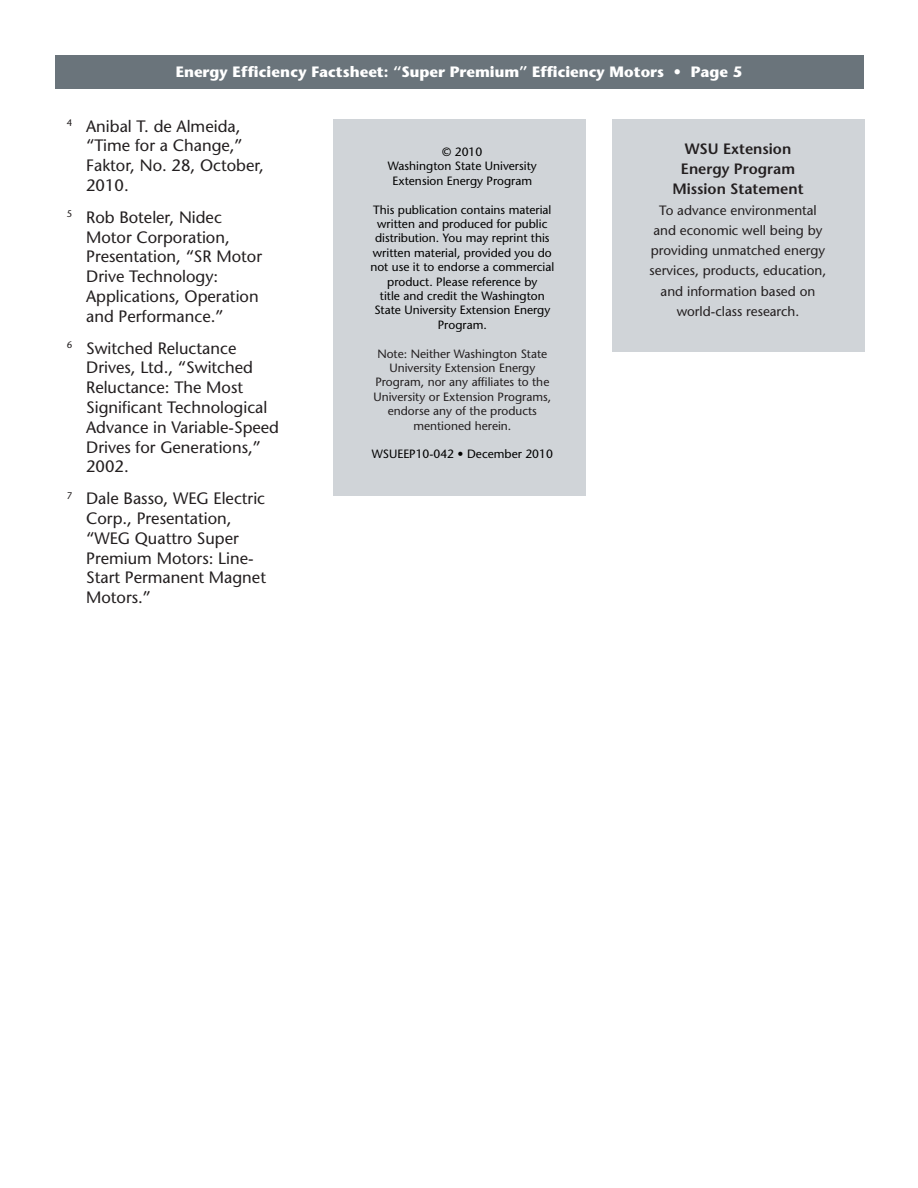
<style>
.page{position:relative;width:918px;height:1188px;background:#fff}
.page>*{position:absolute;margin:0;border:0;box-sizing:border-box;transform-origin:0 0}
._11pt_Stone_Sans_-_I{font:500 16.5px/19.8px "Stone Sans Std";color:#231f20}
.t1{font:700 15px "Stone Sans Std";color:#fff}
._11_pt_Body_-_Stone{font:600 15px "Stone Sans Std";color:#231f20}
._11_pt_Body_-_Stone-2{font:500 13.5px/20.2px "Stone Sans Std";color:#231f20;text-align:center}
._11_pt_Body_-_Stone-3{font:500 12px/14.4px "Stone Sans Std";color:#000;text-align:center}
._11_pt_Body_-_Stone-4{font:500 12px/14.4px "Stone Sans Std";color:#231f20;text-align:center}
</style>
<div class="page">
<div style="left:55px;top:56px;width:808px;height:33px;background:#6a747b"></div>
<div style="left:333px;top:119px;width:252px;height:377px;background:#d0d4d8"></div>
<div style="left:612px;top:119px;width:253px;height:233px;background:#d0d4d8"></div>
<p class="t1" style="left:176px;top:63px;width:568px">Energy Efficiency Factsheet: “Super Premium” Efficiency Motors • Page 5</p>
<p class="_11pt_Stone_Sans_-_I" style="left:86px;top:116px;width:179px;text-indent:-20px"><sup>4</sup> Anibal T. de Almeida, “Time for a Change,”<br>Faktor, No. 28, October,<br>2010.</p>
<p class="_11pt_Stone_Sans_-_I" style="left:86px;top:207px;width:177px;text-indent:-20px"><sup>5</sup> Rob Boteler, Nidec<br>Motor Corporation,<br>Presentation, “SR Motor<br>Drive Technology:<br>Applications, Operation and Performance.”</p>
<p class="_11pt_Stone_Sans_-_I" style="left:86px;top:338px;width:194px;text-indent:-20px"><sup>6</sup> Switched Reluctance<br>Drives, Ltd., “Switched<br>Reluctance: The Most<br>Significant Technological<br>Advance in Variable-Speed<br>Drives for Generations,”<br>2002.</p>
<p class="_11pt_Stone_Sans_-_I" style="left:86px;top:489px;width:181px;text-indent:-20px"><sup>7</sup> Dale Basso, WEG Electric<br>Corp., Presentation, “WEG Quattro Super<br>Premium Motors: Line-<br>Start Permanent Magnet<br>Motors.”</p>
<p class="_11_pt_Body_-_Stone-3" style="left:442px;top:145px;width:42px">© 2010</p>
<p class="_11_pt_Body_-_Stone-3" style="left:388px;top:159px;width:150px">Washington State University<br>Extension Energy Program</p>
<p class="_11_pt_Body_-_Stone-3" style="left:370px;top:202px;width:185px">This publication contains material written and produced for public distribution. You may reprint this written material, provided you do not use it to endorse a commercial product. Please reference by<br>title and credit the Washington<br>State University Extension Energy<br>Program.</p>
<p class="_11_pt_Body_-_Stone-4" style="left:373px;top:346px;width:179px">Note: Neither Washington State<br>University Extension Energy<br>Program, nor any affiliates to the<br>University or Extension Programs, endorse any of the products mentioned herein.</p>
<p class="_11_pt_Body_-_Stone-3" style="left:372px;top:447px;width:183px">WSUEEP10-042 • December 2010</p>
<p class="_11_pt_Body_-_Stone" style="left:685px;top:140px;width:108px">WSU Extension</p>
<p class="_11_pt_Body_-_Stone" style="left:681px;top:160px;width:116px">Energy Program</p>
<p class="_11_pt_Body_-_Stone" style="left:672px;top:180px;width:133px">Mission Statement</p>
<p class="_11_pt_Body_-_Stone-2" style="left:659px;top:200px;width:159px">To advance environmental</p>
<p class="_11_pt_Body_-_Stone-2" style="left:650px;top:220px;width:178px">and economic well being by providing unmatched energy services, products, education, and information based on</p>
<p class="_11_pt_Body_-_Stone-2" style="left:677px;top:301px;width:124px">world-class research.</p>
</div>
